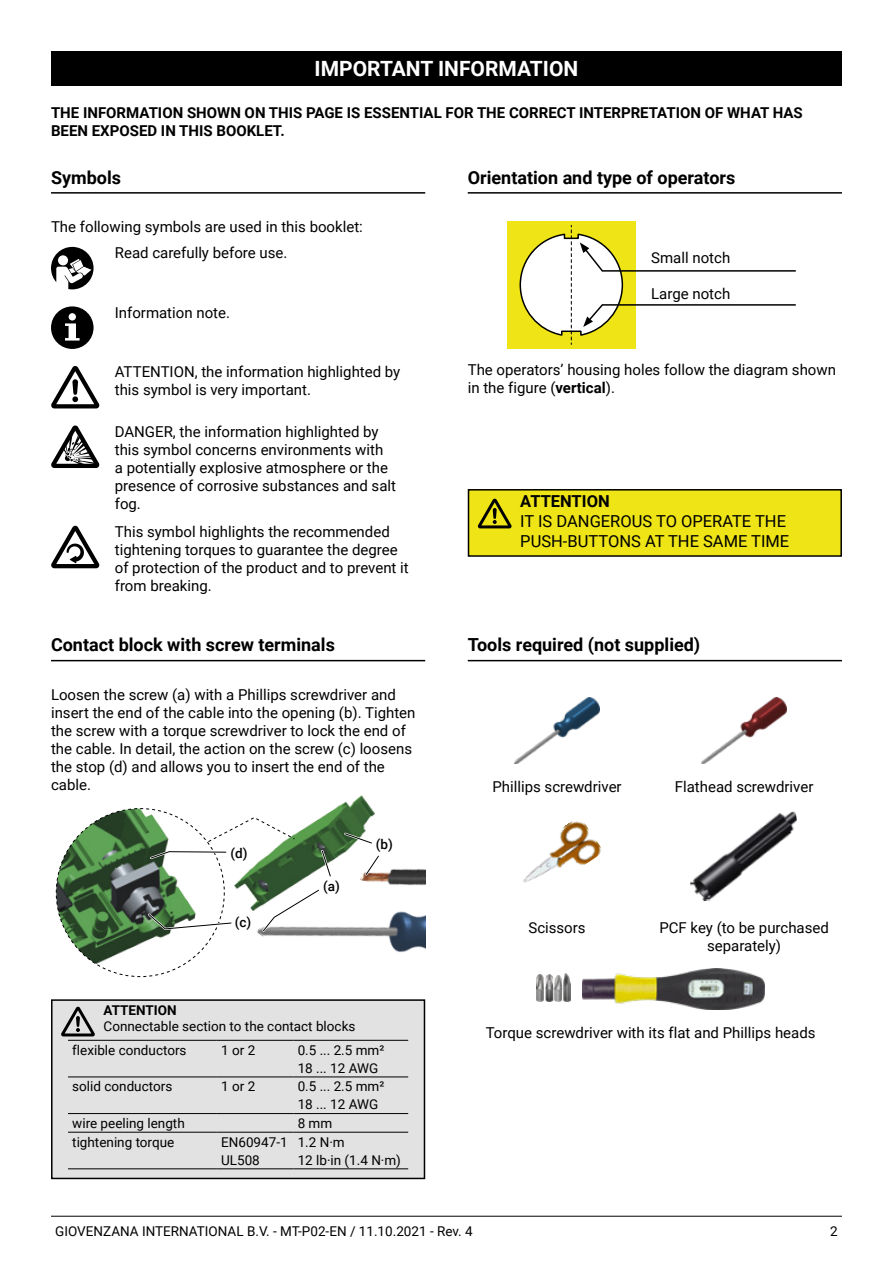
<style>
.page{position:relative;width:893px;height:1263px;background:#fff}
.page>*{position:absolute;margin:0;border:0;box-sizing:border-box;transform-origin:0 0}
.t1{font:700 21px "Roboto";color:#fff}
.t2{font:700 18px "Roboto";color:#000}
.t3{font:16.5px/19.8px "Roboto";color:#000}
.t4{font:700 16.5px "Roboto";color:#000}
.t5{font:15px/18px "Roboto";color:#000}
.t6{font:700 15px/18px "Roboto";color:#000}
.t7{font:13.5px/18px "Roboto";color:#000}
.t8{font:500 13.5px "Roboto";color:#000}
.t9{font:700 13.5px "Roboto";color:#000}
.s1{font-weight:700}
</style>
<div class="page">
<hr style="left:51px;top:1216px;width:791px;height:1px;background:#000">
<div style="left:51px;top:51px;width:791px;height:34px;background:#000"></div>
<hr style="left:51px;top:192px;width:374px;height:2px;background:#000">
<svg style="left:51px;top:247px;width:43px;height:42px"></svg>
<div style="left:51px;top:306px;width:43px;height:43px;background:#000;border-radius:50%"></div>
<div style="left:69px;top:313px;width:7px;height:7px;background:#fff;border-radius:50%"></div>
<svg style="left:65px;top:323px;width:15px;height:18px"></svg>
<svg style="left:51px;top:366px;width:48px;height:42px"></svg>
<svg style="left:51px;top:425px;width:48px;height:43px"></svg>
<svg style="left:51px;top:526px;width:48px;height:42px"></svg>
<hr style="left:468px;top:192px;width:374px;height:2px;background:#000">
<div style="left:468px;top:490px;width:373px;height:66px;background:#eee416"></div>
<svg style="left:478px;top:499px;width:34px;height:29px"></svg>
<div style="left:468px;top:489px;width:374px;height:68px;border:2px solid #000"></div>
<hr style="left:468px;top:660px;width:374px;height:1px;background:#000">
<img style="left:514px;top:697px;width:86px;height:67px">
<img style="left:702px;top:697px;width:85px;height:66px">
<img style="left:523px;top:821px;width:79px;height:62px">
<img style="left:690px;top:811px;width:107px;height:91px">
<img style="left:536px;top:973px;width:35px;height:28px">
<img style="left:582px;top:968px;width:183px;height:42px">
<hr style="left:51px;top:660px;width:374px;height:1px;background:#000">
<div style="left:52px;top:1000px;width:372px;height:178px;background:#e2e2e2"></div>
<svg style="left:61px;top:1007px;width:34px;height:29px"></svg>
<hr style="left:68px;top:1040px;width:149px;height:1px;background:#000">
<hr style="left:217px;top:1040px;width:76px;height:1px;background:#000">
<hr style="left:293px;top:1040px;width:115px;height:1px;background:#000">
<hr style="left:68px;top:1076px;width:149px;height:1px;background:#000">
<hr style="left:217px;top:1076px;width:76px;height:1px;background:#000">
<hr style="left:293px;top:1076px;width:115px;height:1px;background:#000">
<hr style="left:68px;top:1113px;width:149px;height:1px;background:#000">
<hr style="left:217px;top:1113px;width:76px;height:1px;background:#000">
<hr style="left:293px;top:1113px;width:115px;height:1px;background:#000">
<hr style="left:68px;top:1132px;width:149px;height:1px;background:#000">
<hr style="left:217px;top:1132px;width:76px;height:1px;background:#000">
<hr style="left:293px;top:1132px;width:115px;height:1px;background:#000">
<hr style="left:68px;top:1168px;width:149px;height:1px;background:#000">
<hr style="left:217px;top:1168px;width:76px;height:1px;background:#000">
<hr style="left:293px;top:1168px;width:115px;height:1px;background:#000">
<div style="left:51px;top:999px;width:374px;height:180px;border:2px solid #000"></div>
<svg style="left:507px;top:221px;width:289px;height:128px"></svg>
<img style="left:235px;top:795px;width:129px;height:115px">
<svg style="left:208px;top:817px;width:49px;height:25px"></svg>
<img style="left:56px;top:808px;width:139px;height:168px">
<img style="left:257px;top:798px;width:168px;height:154px">
<img style="left:359px;top:824px;width:66px;height:98px">
<svg style="left:319px;top:848px;width:14px;height:31px"></svg>
<svg style="left:260px;top:887px;width:62px;height:47px"></svg>
<svg style="left:342px;top:831px;width:32px;height:15px"></svg>
<svg style="left:363px;top:853px;width:19px;height:25px"></svg>
<svg style="left:146px;top:911px;width:86px;height:20px"></svg>
<svg style="left:148px;top:849px;width:79px;height:12px"></svg>
<h1 class="t1" style="left:315px;top:54px;width:265px">IMPORTANT INFORMATION</h1>
<p class="t6" style="left:51px;top:103px;width:753px">THE INFORMATION SHOWN ON THIS PAGE IS ESSENTIAL FOR THE CORRECT INTERPRETATION OF WHAT HAS<br>BEEN EXPOSED IN THIS BOOKLET.</p>
<p class="t2" style="left:468px;top:165px;width:269px">Orientation and type of operators</p>
<p class="t2" style="left:51px;top:165px;width:72px">Symbols</p>
<p class="t5" style="left:115px;top:214px;width:250px;line-height:25.8px;text-indent:-64px">The following symbols are used in this booklet:<br>Read carefully before use.</p>
<p class="t5" style="left:651px;top:248px;width:81px">Small notch</p>
<p class="t5" style="left:651px;top:284px;width:81px">Large notch</p>
<p class="t5" style="left:115px;top:303px;width:117px">Information note.</p>
<p class="t5" style="left:115px;top:362px;width:287px">ATTENTION, the information highlighted by this symbol is very important.</p>
<p class="t5" style="left:115px;top:422px;width:283px">DANGER, the information highlighted by this symbol concerns environments with<br>a potentially explosive atmosphere or the presence of corrosive substances and salt fog.</p>
<p class="t5" style="left:115px;top:522px;width:295px">This symbol highlights the recommended tightening torques to guarantee the degree of protection of the product and to prevent it from breaking.</p>
<p class="t2" style="left:51px;top:632px;width:285px">Contact block with screw terminals</p>
<p class="t5" style="left:51px;top:685px;width:366px">Loosen the screw (a) with a Phillips screwdriver and insert the end of the cable into the opening (b). Tighten the screw with a torque screwdriver to lock the end of the cable. In detail, the action on the screw (c) loosens the stop (d) and allows you to insert the end of the cable.</p>
<p class="t8" style="left:230px;top:843px;width:19px">(d)</p>
<p class="t8" style="left:235px;top:913px;width:18px">(c)</p>
<p class="t8" style="left:323px;top:877px;width:18px">(a)</p>
<p class="t8" style="left:376px;top:835px;width:19px">(b)</p>
<p class="t9" style="left:104px;top:1001px;width:75px">ATTENTION</p>
<p class="t7" style="left:72px;top:1014px;width:285px;line-height:23.2px;text-indent:31px">Connectable section to the contact blocks flexible conductors</p>
<p class="t7" style="left:221px;top:1040px;width:36px">1 or 2</p>
<p class="t7" style="left:298px;top:1040px;width:88px">0.5 ... 2.5 mm²<br>18 ... 12 AWG</p>
<p class="t7" style="left:72px;top:1077px;width:102px">solid conductors</p>
<p class="t7" style="left:221px;top:1077px;width:36px">1 or 2</p>
<p class="t7" style="left:298px;top:1077px;width:88px">0.5 ... 2.5 mm²<br>18 ... 12 AWG</p>
<p class="t7" style="left:72px;top:1113px;width:114px">wire peeling length</p>
<p class="t7" style="left:298px;top:1113px;width:36px">8 mm</p>
<p class="t7" style="left:72px;top:1132px;width:104px">tightening torque</p>
<p class="t7" style="left:221px;top:1132px;width:68px">EN60947-1<br>UL508</p>
<p class="t7" style="left:298px;top:1132px;width:105px">1.2 N·m<br>12 lb·in (1.4 N·m)</p>
<p class="t5" style="left:468px;top:360px;width:370px">The operators’ housing holes follow the diagram shown in the figure (<span class="s1">vertical</span>).</p>
<p class="t4" style="left:520px;top:490px;width:91px">ATTENTION</p>
<p class="t3" style="left:520px;top:511px;width:271px">IT IS DANGEROUS TO OPERATE THE<br>PUSH-BUTTONS AT THE SAME TIME</p>
<p class="t2" style="left:468px;top:632px;width:234px">Tools required (not supplied)</p>
<p class="t5" style="left:492px;top:777px;width:131px">Phillips screwdriver</p>
<p class="t5" style="left:675px;top:777px;width:140px">Flathead screwdriver</p>
<p class="t5" style="left:528px;top:918px;width:59px">Scissors</p>
<p class="t5" style="left:659px;top:918px;width:171px;text-align:center">PCF key (to be purchased separately)</p>
<p class="t5" style="left:486px;top:1023px;width:331px">Torque screwdriver with its flat and Phillips heads</p>
<p class="t7" style="left:55px;top:1222px;width:419px">GIOVENZANA INTERNATIONAL B.V. - MT-P02-EN / 11.10.2021 - Rev. 4</p>
<p class="t7" style="left:830px;top:1222px;width:9px">2</p>
</div>
